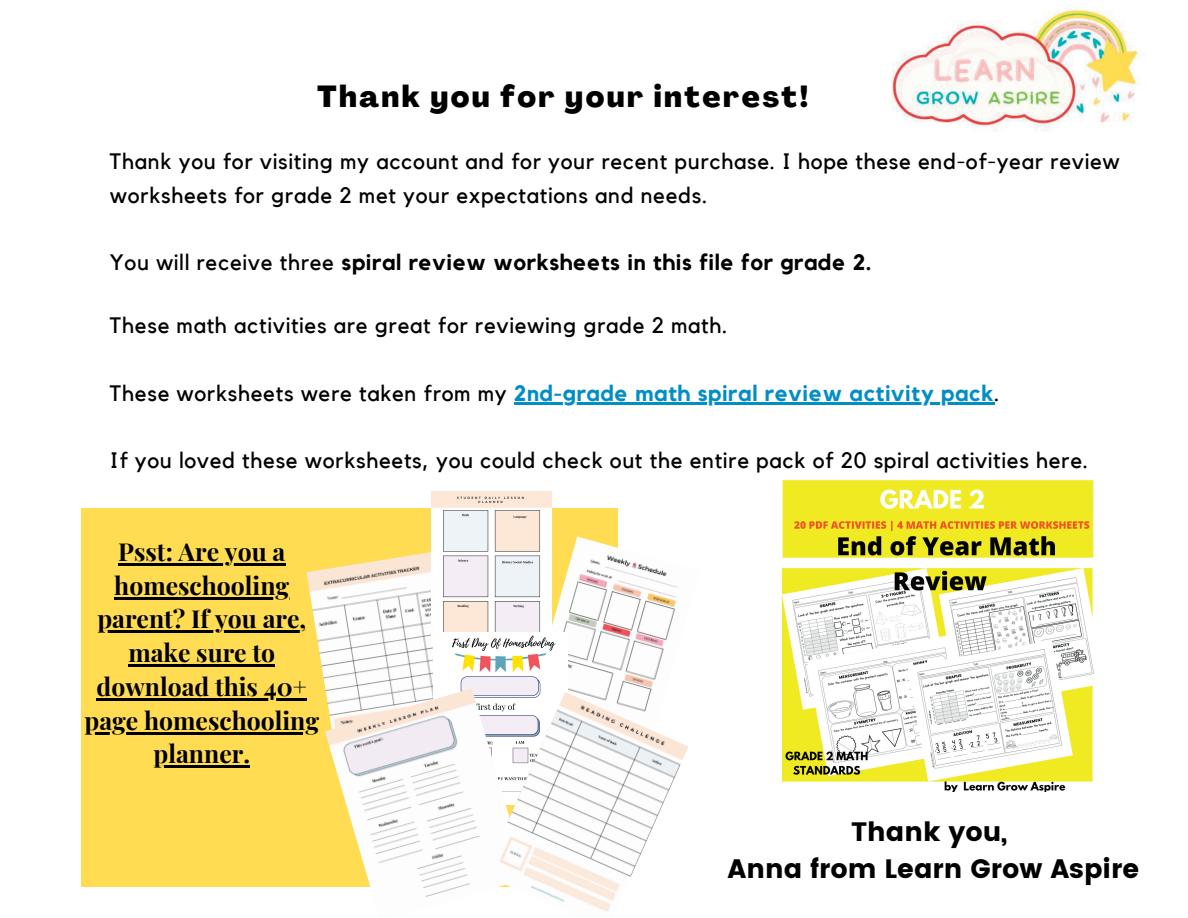
<style>
.page{position:relative;width:1188px;height:918px;background:#fff}
.page>*{position:absolute;margin:0;border:0;box-sizing:border-box;transform-origin:0 0}
.t1{font:800 30px "Agrandir";letter-spacing:.08em;color:#000}
.t2{font:26.55px/36.8px "Poppins";color:#000;text-align:center}
.t3{font:700 24.75px/33.8px "Playfair Display";color:#000;text-align:center}
.t4{font:22.2px/33.8px "Kollektif";letter-spacing:.03em;color:#000}
.t5{font:700 22.2px "Kollektif";letter-spacing:.03em;color:#008ec5}
.t6{font:700 22.2px "Kollektif";letter-spacing:.03em;color:#000}
.s1{font-weight:400}
.s2{font-weight:400;color:#000}
</style>
<div class="page">
<img style="left:891px;top:8px;width:254px;height:123px">
<hr style="left:514px;top:402px;width:480px;height:3px;background:#008ec5">
<img style="left:781px;top:480px;width:313px;height:311px">
<div style="left:81px;top:509px;width:537px;height:378px;background:#ffdc51"></div>
<img style="left:307px;top:552px;width:126px;height:136px">
<img style="left:432px;top:491px;width:119px;height:153px">
<img style="left:533px;top:536px;width:144px;height:156px">
<img style="left:433px;top:633px;width:134px;height:59px">
<img style="left:325px;top:688px;width:202px;height:209px">
<img style="left:484px;top:692px;width:204px;height:220px">
<hr style="left:118px;top:563px;width:167px;height:2px;background:#000">
<hr style="left:114px;top:597px;width:175px;height:2px;background:#000">
<hr style="left:97px;top:631px;width:209px;height:2px;background:#000">
<hr style="left:128px;top:664px;width:147px;height:3px;background:#000">
<hr style="left:97px;top:698px;width:210px;height:2px;background:#000">
<hr style="left:85px;top:732px;width:234px;height:2px;background:#000">
<hr style="left:154px;top:766px;width:96px;height:2px;background:#000">
<h1 class="t1" style="left:317px;top:84px;width:493px">Thank you for your interest!</h1>
<p class="t4" style="left:110px;top:145px;width:1011px">Thank you for visiting my account and for your recent purchase. I hope these end-of-year review worksheets for grade 2 met your expectations and needs.</p>
<p class="t6" style="left:110px;top:252px;width:763px"><span class="s1">You will receive three</span> spiral review worksheets in this file for grade 2.</p>
<p class="t4" style="left:110px;top:310px;width:619px">These math activities are great for reviewing grade 2 math.</p>
<p class="t5" style="left:110px;top:383px;width:891px"><span class="s2">These worksheets were taken from my</span> 2nd-grade math spiral review activity pack<span class="s2">.</span></p>
<p class="t4" style="left:110px;top:445px;width:980px">If you loved these worksheets, you could check out the entire pack of 20 spiral activities here.</p>
<p class="t3" style="left:85px;top:534px;width:236px">Psst: Are you a homeschooling parent? If you are, make sure to download this 40+ page homeschooling planner.</p>
<p class="t2" style="left:728px;top:813px;width:413px">Thank you,<br>Anna from Learn Grow Aspire</p>
</div>
